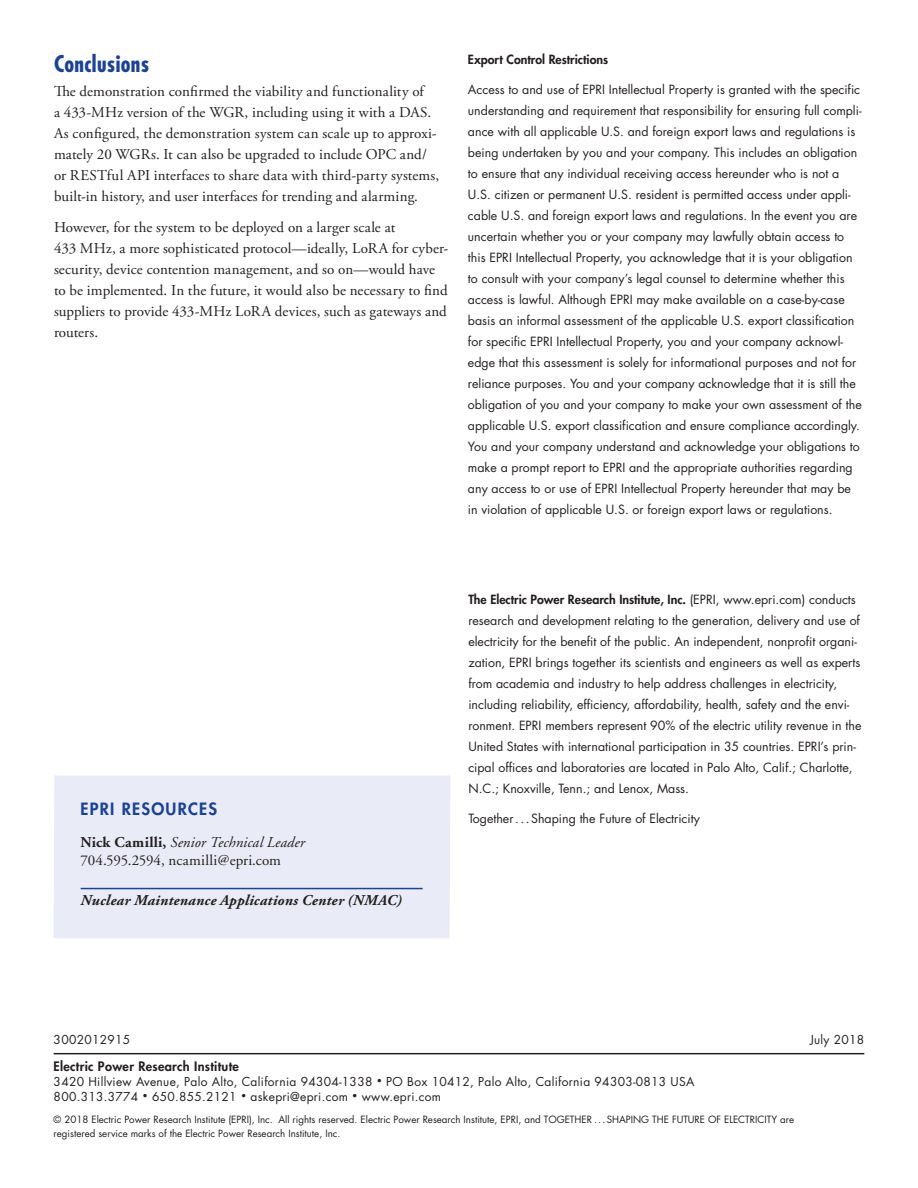
<style>
.page{position:relative;width:918px;height:1188px;background:#fff}
.page>*{position:absolute;margin:0;border:0;box-sizing:border-box;transform-origin:0 0}
.t1{font:700 condensed 22.5px "Futura";letter-spacing:.015em;color:#1b4299}
.t2{font:800 16.5px "Futura";letter-spacing:.075em;color:#1b4299}
.t3{font:15px/21px "Adobe Garamond Pro";letter-spacing:.005em;color:#231f20}
.t4{font:15px/18px "Adobe Garamond";letter-spacing:.005em;color:#231f20}
.t5{font:italic 700 15px "Adobe Garamond Pro";letter-spacing:.015em;color:#231f20}
.t6{font:800 12.75px "Futura";letter-spacing:.025em;color:#231f20}
.t7{font:12.3px/21px "Futura";color:#231f20}
.t8{font:800 12.3px "Futura";color:#231f20}
.t9{font:12px/15px "Futura";letter-spacing:.025em;color:#231f20}
.t10{font:9.75px/13.5px "Futura";color:#231f20}
.s1{font-weight:700}
.s2{font-style:italic}
.s3{font-weight:800}
.s4{font-size:9px}
</style>
<div class="page">
<hr style="left:54px;top:1053px;width:810px;height:1px;background:#231f20">
<div style="left:54px;top:775px;width:396px;height:163px;background:#e9ecf6"></div>
<hr style="left:81px;top:888px;width:342px;height:1px;background:#1b4299">
<h1 class="t1" style="left:54px;top:50px;width:97px">Conclusions</h1>
<p class="t3" style="left:54px;top:81px;width:387px">The demonstration confirmed the viability and functionality of<br>a 433-MHz version of the WGR, including using it with a DAS.<br>As configured, the demonstration system can scale up to approxi&shy;mately 20 WGRs. It can also be upgraded to include OPC and/ or RESTful API interfaces to share data with third-party systems, built-in history, and user interfaces for trending and alarming.</p>
<p class="t3" style="left:54px;top:218px;width:396px">However, for the system to be deployed on a larger scale at<br>433 MHz, a more sophisticated protocol—ideally, LoRA for cyber&shy;security, device contention management, and so on—would have to be implemented. In the future, it would also be necessary to find suppliers to provide 433-MHz LoRA devices, such as gateways and routers.</p>
<p class="t8" style="left:468px;top:51px;width:142px">Export Control Restrictions</p>
<p class="t7" style="left:468px;top:79px;width:395px">Access to and use of EPRI Intellectual Property is granted with the specific understanding and requirement that responsibility for ensuring full compli&shy;ance with all applicable U.S. and foreign export laws and regulations is being undertaken by you and your company. This includes an obligation to ensure that any individual receiving access hereunder who is not a U.S. citizen or permanent U.S. resident is permitted access under appli&shy;cable U.S. and foreign export laws and regulations. In the event you are uncertain whether you or your company may lawfully obtain access to this EPRI Intellectual Property, you acknowledge that it is your obligation to consult with your company’s legal counsel to determine whether this access is lawful. Although EPRI may make available on a case-by-case basis an informal assessment of the applicable U.S. export classification for specific EPRI Intellectual Property, you and your company acknowl&shy;edge that this assessment is solely for informational purposes and not for reliance purposes. You and your company acknowledge that it is still the obligation of you and your company to make your own assessment of the applicable U.S. export classification and ensure compliance accordingly.<br>You and your company understand and acknowledge your obligations to make a prompt report to EPRI and the appropriate authorities regarding any access to or use of EPRI Intellectual Property hereunder that may be in violation of applicable U.S. or foreign export laws or regulations.</p>
<h2 class="t2" style="left:81px;top:799px;width:138px">EPRI RESOURCES</h2>
<p class="t4" style="left:81px;top:834px;width:226px"><span class="s1">Nick Camilli,</span> <span class="s2">Senior Technical Leader<br></span>704.595.2594, ncamilli@epri.com</p>
<p class="t5" style="left:81px;top:892px;width:323px">Nuclear Maintenance Applications Center (NMAC)</p>
<p class="t7" style="left:468px;top:589px;width:395px"><span class="s3">The Electric Power Research Institute, Inc.</span> (EPRI, www.epri.com) conducts research and development relating to the generation, delivery and use of electricity for the benefit of the public. An independent, nonprofit organi&shy;zation, EPRI brings together its scientists and engineers as well as experts from academia and industry to help address challenges in electricity, including reliability, efficiency, affordability, health, safety and the envi&shy;ronment. EPRI members represent 90% of the electric utility revenue in the United States with international participation in 35 countries. EPRI’s prin&shy;cipal offices and laboratories are located in Palo Alto, Calif.; Charlotte, N.C.; Knoxville, Tenn.; and Lenox, Mass.</p>
<p class="t7" style="left:468px;top:808px;width:233px">Together...Shaping the Future of Electricity</p>
<p class="t9" style="left:54px;top:1032px;width:78px">3002012915</p>
<p class="t9" style="left:810px;top:1032px;width:56px">July 2018</p>
<p class="t6" style="left:54px;top:1058px;width:187px">Electric Power Research Institute</p>
<p class="t9" style="left:54px;top:1074px;width:642px">3420 Hillview Avenue, Palo Alto, California 94304-1338 <span class="s4">•</span> PO Box 10412, Palo Alto, California 94303-0813 USA<br>800.313.3774 <span class="s4">•</span> 650.855.2121 <span class="s4">•</span> askepri@epri.com <span class="s4">•</span> www.epri.com</p>
<p class="t10" style="left:54px;top:1113px;width:742px">© 2018 Electric Power Research Institute (EPRI), Inc. All rights reserved. Electric Power Research Institute, EPRI, and TOGETHER ...SHAPING THE FUTURE OF ELECTRICITY are registered service marks of the Electric Power Research Institute, Inc.</p>
</div>
